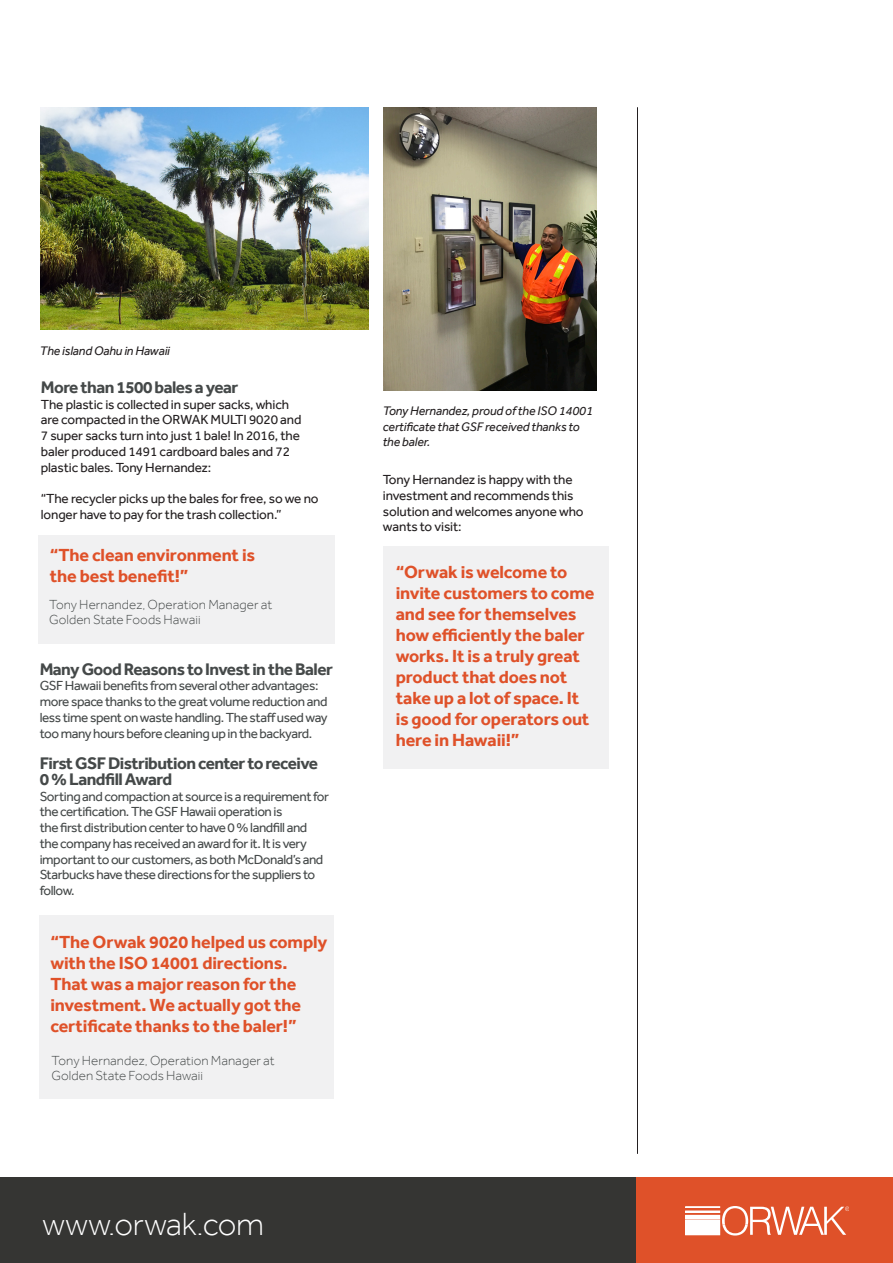
<style>
.page{position:relative;width:893px;height:1263px;background:#fff}
.page>*{position:absolute;margin:0;border:0;box-sizing:border-box;transform-origin:0 0}
.t1{font:300 33px "Effra";letter-spacing:-.01em;color:#fff}
.Body_Copy_-_8pt{font:700 18px/21px "Effra";letter-spacing:-.01em;color:#df5129}
.t2{font:700 17.25px/15.8px "Effra";letter-spacing:-.03em;color:#454949}
.t3{font:13.5px/15.8px "Effra";letter-spacing:-.03em;color:#454949}
.t4{font:13.5px/15.8px "Effra";letter-spacing:-.01em;color:#231f20}
.Body_Copy_-_8pt-2{font:300 13.5px/15px "Effra";color:#454949}
.t5{font:italic 12.75px/15.8px "Effra";letter-spacing:-.01em;color:#231f20}
</style>
<div class="page">
<div style="left:39px;top:915px;width:295px;height:183px;background:#f1f1f2"></div>
<div style="left:0;top:1178px;width:637px;height:85px;background:#353533"></div>
<div style="left:637px;top:1178px;width:256px;height:85px;background:#df5129"></div>
<div style="left:686px;top:1225px;width:34px;height:10px;background:#fff"></div>
<div style="left:686px;top:1220px;width:34px;height:5px;background:#fff"></div>
<div style="left:686px;top:1215px;width:34px;height:4px;border:1px solid #fff"></div>
<div style="left:686px;top:1211px;width:34px;height:1px;border:1px solid #fff"></div>
<div style="left:686px;top:1207px;width:34px;height:1px;border:1px solid #fff"></div>
<svg style="left:722px;top:1206px;width:127px;height:29px"></svg>
<hr style="left:637px;top:107px;width:1px;height:1047px;background:#231f20">
<div style="left:383px;top:546px;width:225px;height:223px;background:#f1f1f2"></div>
<div style="left:39px;top:535px;width:296px;height:109px;background:#f1f1f2"></div>
<img style="left:40px;top:107px;width:329px;height:222px">
<img style="left:384px;top:107px;width:213px;height:284px">
<p class="t5" style="left:40px;top:342px;width:132px">The island Oahu in Hawaii</p>
<p class="t2" style="left:41px;top:379px;width:199px">More than 1500 bales a year</p>
<p class="t4" style="left:41px;top:396px;width:262px">The plastic is collected in super sacks, which are compacted in the ORWAK MULTI 9020 and 7 super sacks turn into just 1 bale! In 2016, the baler produced 1491 cardboard bales and 72 plastic bales. Tony Hernandez:</p>
<p class="t4" style="left:41px;top:491px;width:279px">“The recycler picks up the bales for free, so we no longer have to pay for the trash collection.”</p>
<p class="Body_Copy_-_8pt" style="left:50px;top:545px;width:207px">“The clean environment is the best benefit!”</p>
<p class="Body_Copy_-_8pt-2" style="left:49px;top:597px;width:225px">Tony Hernandez, Operation Manager at<br>Golden State Foods Hawaii</p>
<p class="t2" style="left:40px;top:661px;width:295px">Many Good Reasons to Invest in the Baler</p>
<p class="t3" style="left:40px;top:678px;width:290px">GSF Hawaii benefits from several other advantages: more space thanks to the great volume reduction and less time spent on waste handling. The staff used way too many hours before cleaning up in the backyard.</p>
<p class="t2" style="left:40px;top:755px;width:280px">First GSF Distribution center to receive<br>0 % Landfill Award</p>
<p class="t3" style="left:40px;top:788px;width:291px">Sorting and compaction at source is a requirement for the certification. The GSF Hawaii operation is</p>
<p class="t3" style="left:40px;top:819px;width:285px">the first distribution center to have 0 % landfill and the company has received an award for it. It is very important to our customers, as both McDonald’s and Starbucks have these directions for the suppliers to follow.</p>
<p class="Body_Copy_-_8pt" style="left:50px;top:932px;width:279px">“The Orwak 9020 helped us comply with the ISO 14001 directions.<br>That was a major reason for the investment. We actually got the certificate thanks to the baler!”</p>
<p class="Body_Copy_-_8pt-2" style="left:52px;top:1052px;width:225px">Tony Hernandez, Operation Manager at<br>Golden State Foods Hawaii</p>
<p class="t5" style="left:383px;top:403px;width:212px">Tony Hernandez, proud of the ISO 14001 certificate that GSF received thanks to the baler.</p>
<p class="t4" style="left:383px;top:471px;width:202px">Tony Hernandez is happy with the investment and recommends this solution and welcomes anyone who wants to visit:</p>
<p class="Body_Copy_-_8pt" style="left:396px;top:561px;width:200px">“Orwak is welcome to invite customers to come and see for themselves how efficiently the baler works. It is a truly great product that does not take up a lot of space. It is good for operators out here in Hawaii!”</p>
<p class="t1" style="left:43px;top:1204px;width:223px">www.orwak.com</p>
</div>
